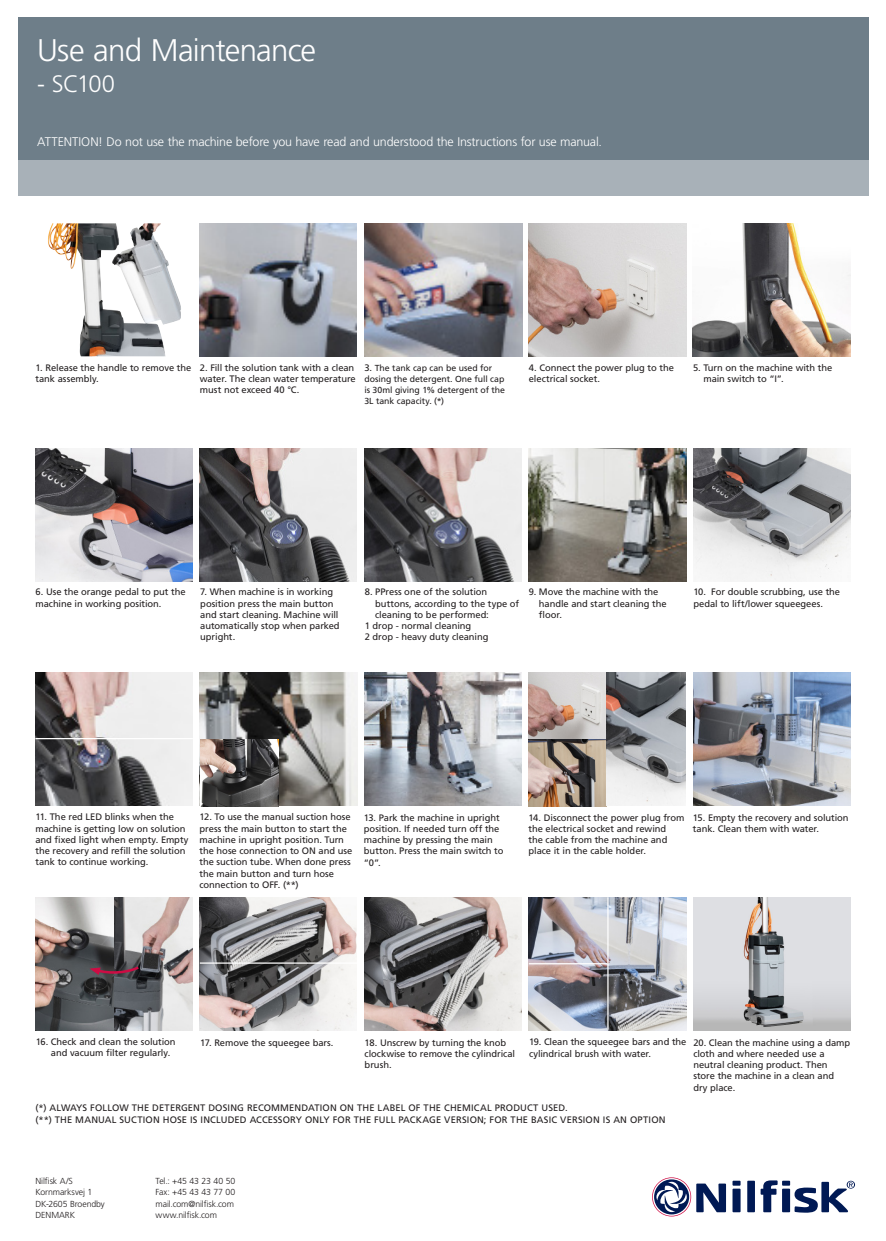
<style>
.page{position:relative;width:886px;height:1241px;background:#fff}
.page>*{position:absolute;margin:0;border:0;box-sizing:border-box;transform-origin:0 0}
.t1{font:300 31.25px "Frutiger LT Std";letter-spacing:-.025em;color:#fff}
.t2{font:300 23.75px "Frutiger LT Std";letter-spacing:-.045em;color:#fff}
.N_Body_text_15_20{font:300 12.5px "Frutiger LT Std";letter-spacing:-.015em;color:#fff}
.N_Body_text_15_20-2{font:9.38px/11.2px "Frutiger LT Std";letter-spacing:-.005em;color:#231f20}
.N_Body_text_15_20-3{font:9.38px "Frutiger LT Std";letter-spacing:.015em;color:#231f20}
.t3{font:300 8.75px/11.2px "Frutiger LT Std";letter-spacing:-.015em;color:#231f20}
.N_Body_text_15_20-4{font:8.75px "Frutiger LT Std";letter-spacing:-.005em;color:#231f20}
.s1{font-size:9.38px}
</style>
<div class="page">
<div style="left:18px;top:18px;width:850px;height:142px;background:#6e7e89"></div>
<div style="left:18px;top:160px;width:850px;height:36px;background:#a8b1b8"></div>
<div style="left:747px;top:1180px;width:8px;height:31px;background:#001954"></div>
<div style="left:732px;top:1188px;width:8px;height:23px;background:#001954"></div>
<div style="left:782px;top:1188px;width:8px;height:23px;background:#001954"></div>
<div style="left:732px;top:1180px;width:8px;height:5px;background:#001954"></div>
<div style="left:782px;top:1180px;width:8px;height:5px;background:#001954"></div>
<svg style="left:760px;top:1180px;width:17px;height:31px"></svg>
<svg style="left:652px;top:1177px;width:74px;height:39px"></svg>
<svg style="left:794px;top:1180px;width:61px;height:32px"></svg>
<img style="left:364px;top:897px;width:158px;height:133px">
<img style="left:199px;top:897px;width:158px;height:133px">
<img style="left:693px;top:897px;width:158px;height:133px">
<img style="left:529px;top:897px;width:157px;height:133px">
<hr style="left:607px;top:897px;width:1px;height:132px;background:#fff">
<hr style="left:529px;top:962px;width:78px;height:2px;background:#fff">
<hr style="left:200px;top:962px;width:157px;height:1px;background:#fff">
<img style="left:35px;top:897px;width:158px;height:133px">
<img style="left:200px;top:672px;width:157px;height:133px">
<img style="left:35px;top:672px;width:158px;height:133px">
<img style="left:529px;top:672px;width:156px;height:134px">
<img style="left:200px;top:739px;width:78px;height:67px">
<img style="left:693px;top:672px;width:157px;height:133px">
<img style="left:364px;top:672px;width:158px;height:133px">
<img style="left:36px;top:448px;width:157px;height:133px">
<img style="left:199px;top:448px;width:158px;height:133px">
<img style="left:364px;top:448px;width:158px;height:133px">
<img style="left:529px;top:448px;width:157px;height:133px">
<img style="left:693px;top:448px;width:158px;height:133px">
<img style="left:365px;top:223px;width:157px;height:133px">
<img style="left:529px;top:223px;width:157px;height:133px">
<img style="left:693px;top:223px;width:157px;height:133px">
<img style="left:199px;top:223px;width:158px;height:133px">
<img style="left:48px;top:223px;width:98px;height:100px">
<hr style="left:35px;top:737px;width:158px;height:2px;background:#fff">
<svg style="left:90px;top:964px;width:52px;height:10px"></svg>
<p class="t1" style="left:37px;top:32px;width:281px">Use and Maintenance</p>
<p class="t2" style="left:37px;top:70px;width:79px">- SC100</p>
<p class="N_Body_text_15_20" style="left:37px;top:134px;width:566px">ATTENTION! Do not use the machine before you have read and understood the Instructions for use manual.</p>
<p class="N_Body_text_15_20-2" style="left:200px;top:361px;width:156px">2. Fill the solution tank with a clean</p>
<p class="N_Body_text_15_20-2" style="left:200px;top:373px;width:157px">water. The clean water temperature</p>
<p class="N_Body_text_15_20-2" style="left:200px;top:384px;width:101px">must not exceed 40 °C.</p>
<p class="N_Body_text_15_20-2" style="left:35px;top:361px;width:157px">1. Release the handle to remove the</p>
<p class="N_Body_text_15_20-2" style="left:35px;top:373px;width:65px">tank assembly.</p>
<p class="N_Body_text_15_20-2" style="left:703px;top:361px;width:130px;text-indent:-10px">5. Turn on the machine with the main switch to “I”.</p>
<p class="N_Body_text_15_20-2" style="left:529px;top:361px;width:147px">4. Connect the power plug to the</p>
<p class="N_Body_text_15_20-2" style="left:529px;top:373px;width:73px">electrical socket.</p>
<p class="N_Body_text_15_20-4" style="left:364px;top:362px;width:129px"><span class="s1">3.</span> The tank cap can be used for</p>
<p class="N_Body_text_15_20-4" style="left:364px;top:373px;width:141px">dosing the detergent. One full cap</p>
<p class="N_Body_text_15_20-4" style="left:364px;top:385px;width:142px">is 30ml giving 1% detergent of the</p>
<p class="N_Body_text_15_20-4" style="left:364px;top:396px;width:81px">3L tank capacity. (*)</p>
<p class="N_Body_text_15_20-2" style="left:36px;top:586px;width:152px">6. Use the orange pedal to put the</p>
<p class="N_Body_text_15_20-2" style="left:36px;top:597px;width:127px">machine in working position.</p>
<p class="N_Body_text_15_20-2" style="left:200px;top:586px;width:134px">7. When machine is in working</p>
<p class="N_Body_text_15_20-2" style="left:200px;top:597px;width:135px">position press the main button</p>
<p class="N_Body_text_15_20-2" style="left:200px;top:609px;width:140px">and start cleaning. Machine will</p>
<p class="N_Body_text_15_20-2" style="left:200px;top:620px;width:141px">automatically stop when parked</p>
<p class="N_Body_text_15_20-2" style="left:200px;top:631px;width:37px">upright.</p>
<p class="N_Body_text_15_20-2" style="left:375px;top:586px;width:145px;text-indent:-11px">8. PPress one of the solution buttons, according to the type of cleaning to be performed:</p>
<p class="N_Body_text_15_20-2" style="left:365px;top:620px;width:108px">1 drop - normal cleaning</p>
<p class="N_Body_text_15_20-2" style="left:365px;top:631px;width:125px">2 drop - heavy duty cleaning</p>
<p class="N_Body_text_15_20-2" style="left:539px;top:586px;width:129px;text-indent:-10px">9. Move the machine with the handle and start cleaning the floor.</p>
<p class="N_Body_text_15_20-2" style="left:693px;top:586px;width:148px">10. For double scrubbing, use the</p>
<p class="N_Body_text_15_20-2" style="left:693px;top:597px;width:131px">pedal to lift/lower squeegees.</p>
<p class="N_Body_text_15_20-2" style="left:35px;top:811px;width:140px">11. The red LED blinks when the</p>
<p class="N_Body_text_15_20-2" style="left:35px;top:822px;width:152px">machine is getting low on solution</p>
<p class="N_Body_text_15_20-2" style="left:35px;top:833px;width:155px">and fixed light when empty. Empty</p>
<p class="N_Body_text_15_20-2" style="left:35px;top:845px;width:151px">the recovery and refill the solution</p>
<p class="N_Body_text_15_20-2" style="left:35px;top:856px;width:115px">tank to continue working.</p>
<p class="N_Body_text_15_20-2" style="left:200px;top:811px;width:154px">12. To use the manual suction hose press the main button to start the machine in upright position. Turn the hose connection to ON and use the suction tube. When done press the main button and turn hose connection to OFF. (**)</p>
<p class="N_Body_text_15_20-2" style="left:693px;top:811px;width:157px">15. Empty the recovery and solution</p>
<p class="N_Body_text_15_20-2" style="left:528px;top:811px;width:157px">14. Disconnect the power plug from</p>
<p class="N_Body_text_15_20-2" style="left:528px;top:822px;width:139px">the electrical socket and rewind</p>
<p class="N_Body_text_15_20-2" style="left:528px;top:834px;width:140px">the cable from the machine and</p>
<p class="N_Body_text_15_20-2" style="left:528px;top:845px;width:119px">place it in the cable holder.</p>
<p class="N_Body_text_15_20-2" style="left:364px;top:811px;width:137px">13. Park the machine in upright</p>
<p class="N_Body_text_15_20-2" style="left:364px;top:822px;width:141px">position. If needed turn off the machine by pressing the main button. Press the main switch to “0”.</p>
<p class="N_Body_text_15_20-2" style="left:693px;top:822px;width:128px">tank. Clean them with water.</p>
<p class="N_Body_text_15_20-2" style="left:51px;top:1036px;width:126px;text-indent:-15px">16. Check and clean the solution and vacuum filter regularly.</p>
<p class="N_Body_text_15_20-2" style="left:200px;top:1036px;width:135px">17. Remove the squeegee bars.</p>
<p class="N_Body_text_15_20-2" style="left:365px;top:1036px;width:143px">18. Unscrew by turning the knob</p>
<p class="N_Body_text_15_20-2" style="left:365px;top:1047px;width:152px">clockwise to remove the cylindrical brush.</p>
<p class="N_Body_text_15_20-2" style="left:529px;top:1036px;width:159px">19. Clean the squeegee bars and the</p>
<p class="N_Body_text_15_20-2" style="left:529px;top:1047px;width:124px">cylindrical brush with water.</p>
<p class="N_Body_text_15_20-2" style="left:693px;top:1036px;width:158px">20. Clean the machine using a damp</p>
<p class="N_Body_text_15_20-2" style="left:693px;top:1047px;width:133px">cloth and where needed use a</p>
<p class="N_Body_text_15_20-2" style="left:693px;top:1059px;width:136px">neutral cleaning product. Then</p>
<p class="N_Body_text_15_20-2" style="left:693px;top:1070px;width:142px">store the machine in a clean and</p>
<p class="N_Body_text_15_20-2" style="left:693px;top:1081px;width:43px">dry place.</p>
<p class="N_Body_text_15_20-3" style="left:36px;top:1101px;width:534px">(*) ALWAYS FOLLOW THE DETERGENT DOSING RECOMMENDATION ON THE LABEL OF THE CHEMICAL PRODUCT USED.</p>
<p class="N_Body_text_15_20-3" style="left:36px;top:1114px;width:631px">(**) THE MANUAL SUCTION HOSE IS INCLUDED ACCESSORY ONLY FOR THE FULL PACKAGE VERSION; FOR THE BASIC VERSION IS AN OPTION</p>
<p class="t3" style="left:35px;top:1175px;width:71px">Nilfisk A/S<br>Kornmarksvej 1<br>DK-2605 Broendby<br>DENMARK</p>
<p class="t3" style="left:156px;top:1175px;width:81px">Tel.: +45 43 23 40 50<br>Fax: +45 43 43 77 00 mail.com@nilfisk.com www.nilfisk.com</p>
</div>
